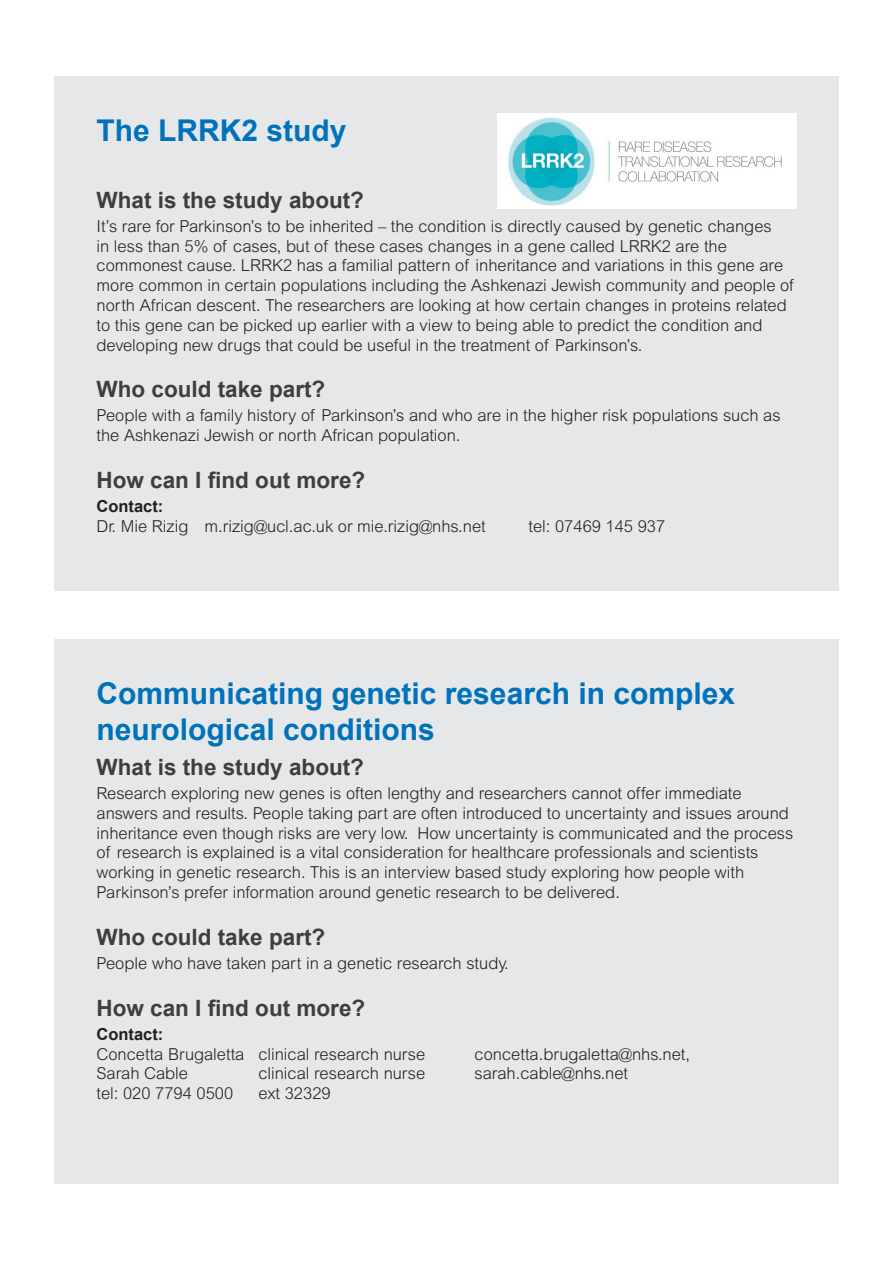
<style>
.page{position:relative;width:893px;height:1263px;background:#fff}
.page>*{position:absolute;margin:0;border:0;box-sizing:border-box;transform-origin:0 0}
.t1{font:700 30px/36px "Arial";color:#0072bc}
.t2{font:700 22.5px "Arial";color:#3e3e3f}
.t3{font:300 16.5px/19.8px "Arial";color:#231f20}
.t4{font:700 16.5px "Arial";color:#231f20}
</style>
<div class="page">
<div style="left:54px;top:77px;width:785px;height:514px;background:#e6e7e9"></div>
<div style="left:54px;top:639px;width:785px;height:544px;background:#e6e7e9"></div>
<div style="left:497px;top:113px;width:299px;height:95px;background:#fff"></div>
<img style="left:508px;top:117px;width:274px;height:89px">
<h1 class="t1" style="left:97px;top:112px;width:252px">The LRRK2 study</h1>
<h2 class="t2" style="left:97px;top:187px;width:269px">What is the study about?</h2>
<p class="t3" style="left:97px;top:216px;width:699px">It’s rare for Parkinson’s to be inherited – the condition is directly caused by genetic changes<br>in less than 5% of cases, but of these cases changes in a gene called LRRK2 are the commonest cause. LRRK2 has a familial pattern of inheritance and variations in this gene are more common in certain populations including the Ashkenazi Jewish community and people of north African descent. The researchers are looking at how certain changes in proteins related to this gene can be picked up earlier with a view to being able to predict the condition and developing new drugs that could be useful in the treatment of Parkinson’s.</p>
<h2 class="t2" style="left:97px;top:377px;width:230px">Who could take part?</h2>
<p class="t3" style="left:97px;top:406px;width:686px">People with a family history of Parkinson’s and who are in the higher risk populations such as the Ashkenazi Jewish or north African population.</p>
<h2 class="t2" style="left:97px;top:467px;width:270px">How can I find out more?</h2>
<p class="t4" style="left:97px;top:497px;width:68px">Contact:</p>
<p class="t3" style="left:97px;top:516px;width:391px">Dr. Mie Rizig m.rizig@ucl.ac.uk or mie.rizig@nhs.net</p>
<p class="t3" style="left:529px;top:516px;width:138px">tel: 07469 145 937</p>
<h1 class="t1" style="left:97px;top:675px;width:640px">Communicating genetic research in complex neurological conditions</h1>
<h2 class="t2" style="left:97px;top:754px;width:269px">What is the study about?</h2>
<p class="t3" style="left:97px;top:783px;width:698px">Research exploring new genes is often lengthy and researchers cannot offer immediate answers and results. People taking part are often introduced to uncertainty and issues around inheritance even though risks are very low. How uncertainty is communicated and the process of research is explained is a vital consideration for healthcare professionals and scientists working in genetic research. This is an interview based study exploring how people with Parkinson’s prefer information around genetic research to be delivered.</p>
<h2 class="t2" style="left:97px;top:924px;width:230px">Who could take part?</h2>
<p class="t3" style="left:97px;top:953px;width:414px">People who have taken part in a genetic research study.</p>
<h2 class="t2" style="left:97px;top:995px;width:270px">How can I find out more?</h2>
<p class="t4" style="left:97px;top:1025px;width:68px">Contact:</p>
<p class="t3" style="left:97px;top:1044px;width:330px">Concetta Brugaletta clinical research nurse</p>
<p class="t3" style="left:475px;top:1044px;width:217px">concetta.brugaletta@nhs.net,</p>
<p class="t3" style="left:97px;top:1064px;width:93px">Sarah Cable</p>
<p class="t3" style="left:259px;top:1064px;width:168px">clinical research nurse</p>
<p class="t3" style="left:475px;top:1064px;width:155px">sarah.cable@nhs.net</p>
<p class="t3" style="left:97px;top:1083px;width:138px">tel: 020 7794 0500</p>
<p class="t3" style="left:259px;top:1083px;width:74px">ext 32329</p>
</div>
